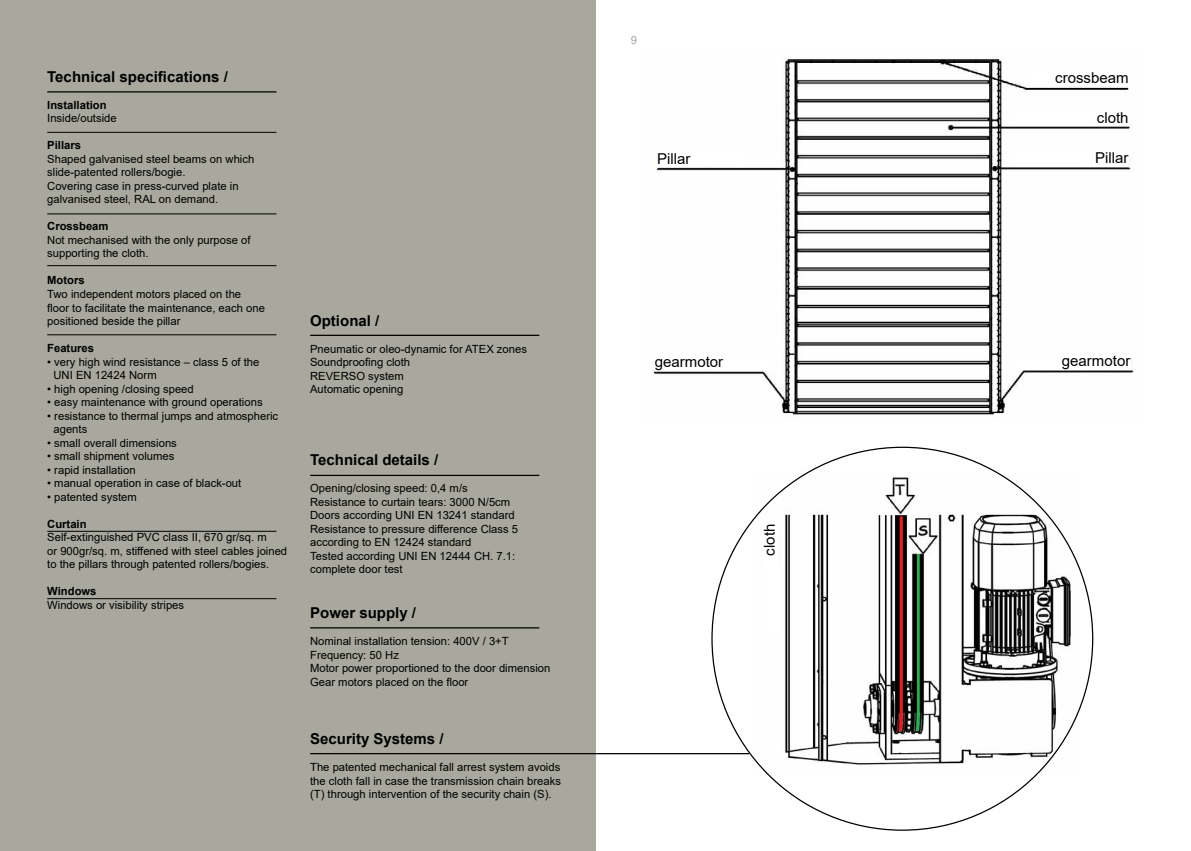
<style>
.page{position:relative;width:1191px;height:851px;background:#fff}
.page>*{position:absolute;margin:0;border:0;box-sizing:border-box;transform-origin:0 0}
.t1{font:700 15px "Arial";color:#000}
.t2{font:15px "Arial";color:#000}
.t3{font:11.25px/13.5px "Arial";color:#000}
.t4{font:700 11.25px "Arial";color:#000}
.t5{font:11.25px "Arial";color:#a8a89e}
</style>
<div class="page">
<div style="left:0;top:0;width:595px;height:850px;background:#a8a89e"></div>
<hr style="left:47px;top:91px;width:229px;height:1px;background:#000">
<hr style="left:47px;top:132px;width:229px;height:1px;background:#000">
<hr style="left:47px;top:213px;width:229px;height:1px;background:#000">
<hr style="left:47px;top:265px;width:229px;height:1px;background:#000">
<hr style="left:47px;top:334px;width:229px;height:1px;background:#000">
<hr style="left:47px;top:531px;width:229px;height:1px;background:#000">
<hr style="left:47px;top:598px;width:229px;height:1px;background:#000">
<hr style="left:310px;top:334px;width:229px;height:2px;background:#000">
<hr style="left:310px;top:474px;width:229px;height:2px;background:#000">
<hr style="left:310px;top:627px;width:229px;height:1px;background:#000">
<hr style="left:310px;top:753px;width:439px;height:1px;background:#000">
<img style="left:653px;top:59px;width:481px;height:356px">
<div style="left:657px;top:153px;width:89px;height:14px;background:#fff"></div>
<div style="left:1015px;top:152px;width:113px;height:14px;background:#fff"></div>
<div style="left:1015px;top:112px;width:113px;height:14px;background:#fff"></div>
<div style="left:1028px;top:72px;width:100px;height:14px;background:#fff"></div>
<div style="left:1017px;top:355px;width:113px;height:14px;background:#fff"></div>
<div style="left:655px;top:356px;width:113px;height:14px;background:#fff"></div>
<img style="left:757px;top:471px;width:318px;height:301px">
<div style="left:764px;top:524px;width:14px;height:113px;background:#fff"></div>
<h1 class="t1" style="left:47px;top:66px;width:182px">Technical specifications /</h1>
<p class="t4" style="left:47px;top:97px;width:61px">Installation</p>
<p class="t3" style="left:47px;top:112px;width:71px">Inside/outside</p>
<p class="t4" style="left:47px;top:137px;width:35px">Pillars</p>
<p class="t3" style="left:47px;top:152px;width:208px">Shaped galvanised steel beams on which slide-patented rollers/bogie.<br>Covering case in press-curved plate in galvanised steel, RAL on demand.</p>
<p class="t4" style="left:47px;top:218px;width:63px">Crossbeam</p>
<p class="t3" style="left:47px;top:233px;width:205px">Not mechanised with the only purpose of supporting the cloth.</p>
<p class="t4" style="left:47px;top:272px;width:39px">Motors</p>
<p class="t3" style="left:47px;top:287px;width:219px">Two independent motors placed on the floor to facilitate the maintenance, each one positioned beside the pillar</p>
<p class="t4" style="left:47px;top:340px;width:48px">Features</p>
<p class="t3" style="left:53px;top:355px;width:207px;text-indent:-6px">• very high wind resistance – class 5 of the<br>UNI EN 12424 Norm</p>
<p class="t3" style="left:47px;top:382px;width:148px">• high opening /closing speed</p>
<p class="t3" style="left:47px;top:395px;width:217px">• easy maintenance with ground operations</p>
<p class="t3" style="left:53px;top:409px;width:226px;text-indent:-6px">• resistance to thermal jumps and atmospheric agents</p>
<p class="t3" style="left:47px;top:436px;width:131px">• small overall dimensions</p>
<p class="t3" style="left:47px;top:449px;width:129px">• small shipment volumes</p>
<p class="t3" style="left:47px;top:463px;width:90px">• rapid installation</p>
<p class="t3" style="left:47px;top:476px;width:196px">• manual operation in case of black-out</p>
<p class="t3" style="left:47px;top:490px;width:91px">• patented system</p>
<p class="t4" style="left:47px;top:515px;width:41px">Curtain</p>
<p class="t3" style="left:47px;top:530px;width:241px">Self-extinguished PVC class II, 670 gr/sq. m<br>or 900gr/sq. m, stiffened with steel cables joined to the pillars through patented rollers/bogies.</p>
<p class="t4" style="left:47px;top:583px;width:51px">Windows</p>
<p class="t3" style="left:47px;top:598px;width:138px">Windows or visibility stripes</p>
<h1 class="t1" style="left:310px;top:310px;width:71px">Optional /</h1>
<p class="t3" style="left:310px;top:342px;width:218px">Pneumatic or oleo-dynamic for ATEX zones<br>Soundproofing cloth<br>REVERSO system<br>Automatic opening</p>
<h1 class="t1" style="left:310px;top:449px;width:130px">Technical details /</h1>
<p class="t3" style="left:310px;top:481px;width:209px">Opening/closing speed: 0,4 m/s Resistance to curtain tears: 3000 N/5cm Doors according UNI EN 13241 standard Resistance to pressure difference Class 5 according to EN 12424 standard<br>Tested according UNI EN 12444 CH. 7.1: complete door test</p>
<h1 class="t1" style="left:310px;top:602px;width:107px">Power supply /</h1>
<p class="t3" style="left:310px;top:634px;width:242px">Nominal installation tension: 400V / 3+T Frequency: 50 Hz<br>Motor power proportioned to the door dimension Gear motors placed on the floor</p>
<h1 class="t1" style="left:310px;top:728px;width:135px">Security Systems /</h1>
<p class="t3" style="left:310px;top:760px;width:252px;text-align:justify">The patented mechanical fall arrest system avoids the cloth fall in case the transmission chain breaks (T) through intervention of the security chain (S).</p>
<p class="t5" style="left:631px;top:32px;width:8px">9</p>
<h1 class="t2" style="left:1055px;top:67px;width:75px">crossbeam</h1>
<h1 class="t2" style="left:1096px;top:107px;width:33px">cloth</h1>
<h1 class="t2" style="left:1104px;top:107px;width:26px">telo</h1>
<h1 class="t2" style="left:657px;top:148px;width:35px">Pillar</h1>
<h1 class="t2" style="left:1095px;top:148px;width:35px">Pillar</h1>
<h1 class="t2" style="left:655px;top:351px;width:70px">gearmotor</h1>
<h1 class="t2" style="left:1062px;top:351px;width:70px">gearmotor</h1>
<h1 class="t2" style="left:759px;top:555px;width:33px;rotate:-90deg">cloth</h1>
</div>
